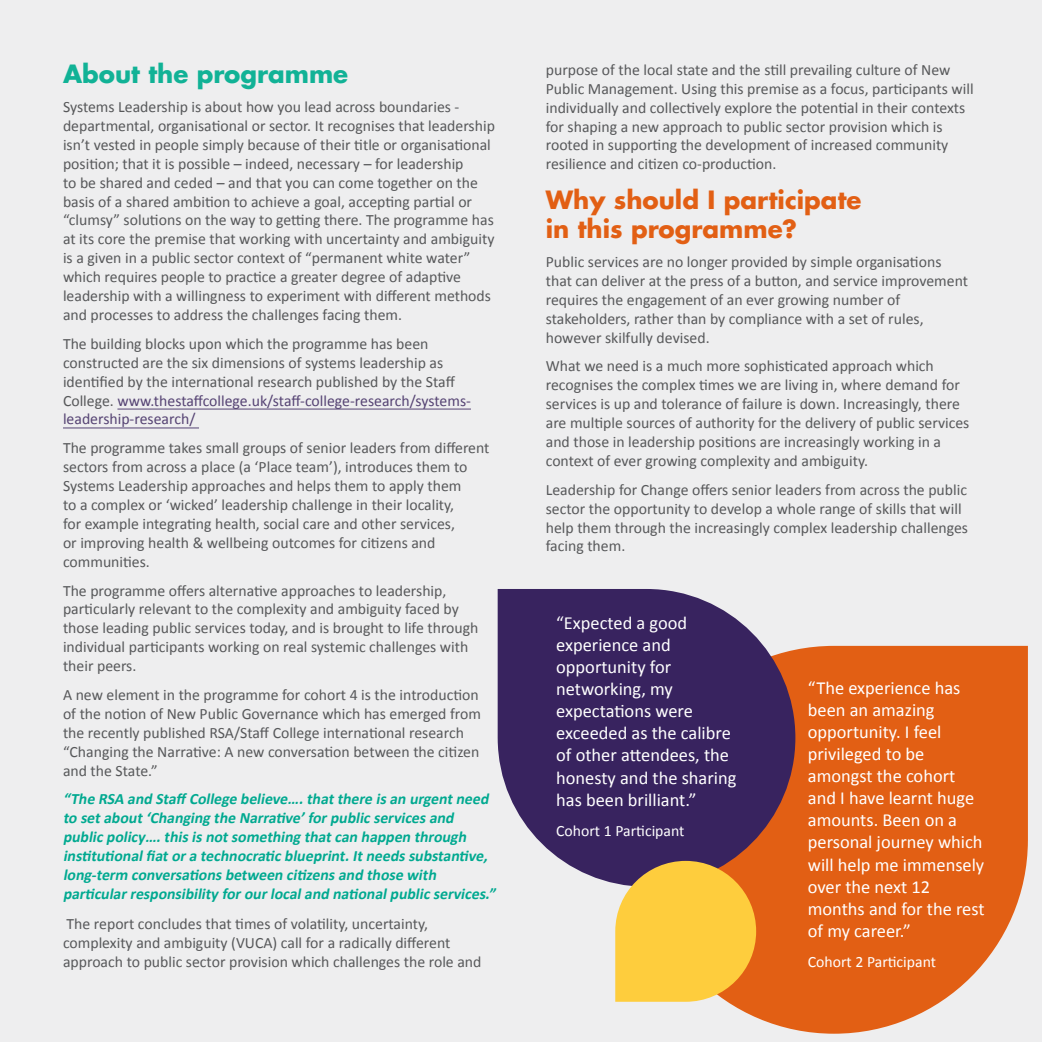
<style>
.page{position:relative;width:1042px;height:1042px;background:#eeeeef}
.page>*{position:absolute;margin:0;border:0;box-sizing:border-box;transform-origin:0 0}
.sub_headings{font:700 24.5px/29.4px "Futura Std";color:#e25f14}
.sub_headings-2{font:700 24.5px "Futura Std";color:#11b296}
.Bubble_Text{font:18.38px/22.1px "Calibri";color:#fff}
.Body{font:15.75px/18.9px "Calibri";color:#57585a}
.quotes{font:italic 700 15.75px/18.9px "Calibri";color:#00a990}
.Bubble_Text-2{font:15.75px "Calibri";color:#fff}
.Body-2{font:15.75px "Calibri";color:#fff}
.s1{color:#554373}
</style>
<div class="page">
<hr style="left:117px;top:409px;width:354px;height:1px;background:#554373">
<hr style="left:63px;top:427px;width:136px;height:1px;background:#554373">
<svg style="left:728px;top:646px;width:300px;height:387px;background:#e36b27"></svg>
<svg style="left:498px;top:589px;width:297px;height:297px;background:#523a6a"></svg>
<svg style="left:615px;top:861px;width:141px;height:141px;background:#f1bb3e"></svg>
<p class="sub_headings-2" style="left:63px;top:58px;width:287px">About the programme</p>
<p class="Body" style="left:63px;top:97px;width:433px">Systems Leadership is about how you lead across boundaries - departmental, organisational or sector. It recognises that leadership isn’t vested in people simply because of their title or organisational position; that it is possible – indeed, necessary – for leadership<br>to be shared and ceded – and that you can come together on the basis of a shared ambition to achieve a goal, accepting partial or “clumsy” solutions on the way to getting there. The programme has at its core the premise that working with uncertainty and ambiguity is a given in a public sector context of “permanent white water” which requires people to practice a greater degree of adaptive leadership with a willingness to experiment with different methods and processes to address the challenges facing them.</p>
<p class="Body" style="left:63px;top:334px;width:409px">The building blocks upon which the programme has been constructed are the six dimensions of systems leadership as identified by the international research published by the Staff College. <span class="s1">www.thestaffcollege.uk/staff-college-research/systems&shy;leadership-research/</span></p>
<p class="Body" style="left:63px;top:439px;width:428px">The programme takes small groups of senior leaders from different sectors from across a place (a ‘Place team’), introduces them to Systems Leadership approaches and helps them to apply them<br>to a complex or ‘wicked’ leadership challenge in their locality,<br>for example integrating health, social care and other services,<br>or improving health &amp; wellbeing outcomes for citizens and communities.</p>
<p class="Body" style="left:63px;top:581px;width:417px">The programme offers alternative approaches to leadership, particularly relevant to the complexity and ambiguity faced by those leading public services today, and is brought to life through individual participants working on real systemic challenges with their peers.</p>
<p class="Body" style="left:63px;top:685px;width:419px">A new element in the programme for cohort 4 is the introduction of the notion of New Public Governance which has emerged from the recently published RSA/Staff College international research “Changing the Narrative: A new conversation between the citizen and the State.”</p>
<p class="quotes" style="left:63px;top:790px;width:437px">“The RSA and Staff College believe….thatthere isan urgentneed to setabout‘Changing the Narrative’forpublicservicesand publicpolicy….thisisnotsomething thatcan happen through institutionalfiatora technocraticblueprint.Itneedssubstantive, long-term conversationsbetween citizensand those with particularresponsibility forourlocaland nationalpublicservices.”</p>
<p class="Body" style="left:63px;top:915px;width:420px">The report concludes that times of volatility, uncertainty, complexity and ambiguity (VUCA) call for a radically different approach to public sector provision which challenges the role and</p>
<p class="Body" style="left:546px;top:60px;width:429px">purpose of the local state and the still prevailing culture of New Public Management. Using this premise as a focus, participants will individually and collectively explore the potential in their contexts for shaping a new approach to public sector provision which is rooted in supporting the development of increased community resilience and citizen co-production.</p>
<p class="sub_headings" style="left:546px;top:184px;width:317px">Why should I participate in this programme?</p>
<p class="Body" style="left:546px;top:252px;width:424px">Public services are no longer provided by simple organisations that can deliver at the press of a button, and service improvement requires the engagement of an ever growing number of stakeholders, rather than by compliance with a set of rules, however skilfully devised.</p>
<p class="Body" style="left:546px;top:357px;width:425px">What we need is a much more sophisticated approach which recognises the complex times we are living in, where demand for services is up and tolerance of failure is down. Increasingly, there are multiple sources of authority for the delivery of public services and those in leadership positions are increasingly working in a context of ever growing complexity and ambiguity.</p>
<p class="Body" style="left:546px;top:480px;width:424px">Leadership for Change offers senior leaders from across the public sector the opportunity to develop a whole range of skills that will help them through the increasingly complex leadership challenges facing them.</p>
<p class="Bubble_Text" style="left:556px;top:612px;width:182px">“Expected a good experience and opportunity for networking, my expectations were exceeded as the calibre of other attendees, the honesty and the sharing has been brilliant.”</p>
<p class="Body-2" style="left:556px;top:821px;width:130px">Cohort 1 Participant</p>
<p class="Bubble_Text" style="left:808px;top:676px;width:178px">“The experience has been an amazing opportunity. I feel privileged to be amongst the cohort and I have learnt huge amounts. Been on a personal journey which will help me immensely over the next 12 months and for the rest of my career.”</p>
<p class="Bubble_Text-2" style="left:808px;top:952px;width:130px">Cohort 2 Participant</p>
</div>
